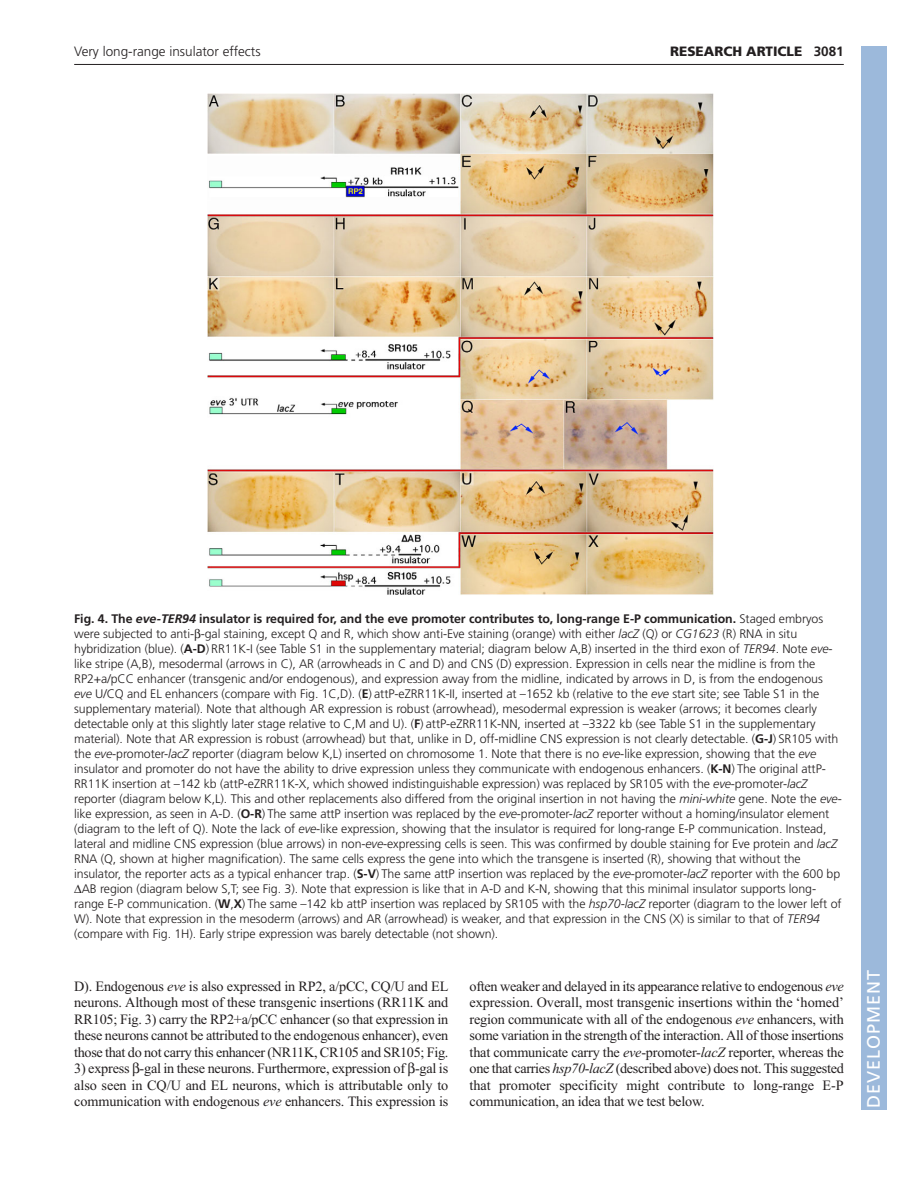
<style>
.page{position:relative;width:918px;height:1188px;background:#fff}
.page>*{position:absolute;margin:0;border:0;box-sizing:border-box;transform-origin:0 0}
.t1{font:18px "Frutiger LT Std";letter-spacing:.055em;color:#fff}
.t2{font:14.25px/16.5px "Times New Roman";letter-spacing:-.015em;color:#231f20;text-align:justify}
.t3{font:300 13.5px "Frutiger LT Std";color:#231f20}
.t4{font:900 13.5px "Frutiger LT Std";color:#231f20}
.t5{font:300 12.3px "Frutiger LT Std";letter-spacing:-.005em;color:#231f20}
.t6{font:700 12.3px "Frutiger LT Std";letter-spacing:-.005em;color:#231f20}
.s1{font-weight:700}
.s2{font-style:italic}
.s3{font-weight:300}
</style>
<div class="page">
<hr style="left:74px;top:64px;width:770px;height:1px;background:#231f20">
<img style="left:207px;top:93px;width:507px;height:502px">
<div style="left:861px;top:46px;width:25px;height:1064px;background:#9cb9db"></div>
<p class="t3" style="left:74px;top:46px;width:188px">Very long-range insulator effects</p>
<p class="t4" style="left:670px;top:46px;width:175px">RESEARCH ARTICLE <span class="s1">3081</span></p>
<p class="t6" style="left:74px;top:614px;width:750px">Fig. 4. The <span class="s2">eve-TER94</span> insulator is required for, and the eve promoter contributes to, long-range E-P communication. <span class="s3">Staged embryos</span></p>
<p class="t5" style="left:74px;top:629px;width:725px">were subjected to anti- -gal staining, except Q and R, which show anti-Eve staining (orange) with either <span class="s2">lacZ</span> (Q) or <span class="s2">CG1623</span> (R) RNA in situ</p>
<p class="t5" style="left:74px;top:644px;width:760px">hybridization (blue). (<span class="s1">A-D</span>) RR11K-I (see Table S1 in the supplementary material; diagram below A,B) inserted in the third exon of <span class="s2">TER94</span>. Note <span class="s2">eve</span>-</p>
<p class="t5" style="left:74px;top:659px;width:743px">like stripe (A,B), mesodermal (arrows in C), AR (arrowheads in C and D) and CNS (D) expression. Expression in cells near the midline is from the</p>
<p class="t5" style="left:74px;top:674px;width:750px">RP2+a/pCC enhancer (transgenic and/or endogenous), and expression away from the midline, indicated by arrows in D, is from the endogenous</p>
<p class="t5" style="left:74px;top:689px;width:747px"><span class="s2">eve</span> U/CQ and EL enhancers (compare with Fig. 1C,D). (<span class="s1">E</span>) attP-eZRR11K-II, inserted at –1652 kb (relative to the <span class="s2">eve</span> start site; see Table S1 in the</p>
<p class="t5" style="left:74px;top:704px;width:744px">supplementary material). Note that although AR expression is robust (arrowhead), mesodermal expression is weaker (arrows; it becomes clearly</p>
<p class="t5" style="left:74px;top:719px;width:743px">detectable only at this slightly later stage relative to C,M and U). (<span class="s1">F</span>) attP-eZRR11K-NN, inserted at –3322 kb (see Table S1 in the supplementary</p>
<p class="t5" style="left:74px;top:734px;width:766px">material). Note that AR expression is robust (arrowhead) but that, unlike in D, off-midline CNS expression is not clearly detectable. (<span class="s1">G-J</span>) SR105 with</p>
<p class="t5" style="left:74px;top:749px;width:744px">the <span class="s2">eve</span>-promoter-<span class="s2">lacZ</span> reporter (diagram below K,L) inserted on chromosome 1. Note that there is no <span class="s2">eve</span>-like expression, showing that the <span class="s2">eve</span></p>
<p class="t5" style="left:74px;top:764px;width:753px">insulator and promoter do not have the ability to drive expression unless they communicate with endogenous enhancers. (<span class="s1">K-N</span>) The original attP-</p>
<p class="t5" style="left:74px;top:779px;width:735px">RR11K insertion at –142 kb (attP-eZRR11K-X, which showed indistinguishable expression) was replaced by SR105 with the <span class="s2">eve</span>-promoter-<span class="s2">lacZ</span></p>
<p class="t5" style="left:74px;top:794px;width:769px">reporter (diagram below K,L). This and other replacements also differed from the original insertion in not having the <span class="s2">mini-white</span> gene. Note the <span class="s2">eve</span>-</p>
<p class="t5" style="left:74px;top:809px;width:757px">like expression, as seen in A-D. (<span class="s1">O-R</span>) The same attP insertion was replaced by the <span class="s2">eve</span>-promoter-<span class="s2">lacZ</span> reporter without a homing/insulator element</p>
<p class="t5" style="left:74px;top:824px;width:754px">(diagram to the left of Q). Note the lack of <span class="s2">eve</span>-like expression, showing that the insulator is required for long-range E-P communication. Instead,</p>
<p class="t5" style="left:74px;top:839px;width:765px">lateral and midline CNS expression (blue arrows) in non-<span class="s2">eve</span>-expressing cells is seen. This was confirmed by double staining for Eve protein and <span class="s2">lacZ</span></p>
<p class="t5" style="left:74px;top:854px;width:728px">RNA (Q, shown at higher magnification). The same cells express the gene into which the transgene is inserted (R), showing that without the</p>
<p class="t5" style="left:74px;top:869px;width:768px">insulator, the reporter acts as a typical enhancer trap. (<span class="s1">S-V</span>) The same attP insertion was replaced by the <span class="s2">eve</span>-promoter-<span class="s2">lacZ</span> reporter with the 600 bp</p>
<p class="t5" style="left:82px;top:884px;width:736px">AB region (diagram below S,T; see Fig. 3). Note that expression is like that in A-D and K-N, showing that this minimal insulator supports long-</p>
<p class="t5" style="left:74px;top:899px;width:769px">range E-P communication. (<span class="s1">W</span>,<span class="s1">X</span>) The same –142 kb attP insertion was replaced by SR105 with the <span class="s2">hsp70-lacZ</span> reporter (diagram to the lower left of</p>
<p class="t5" style="left:74px;top:914px;width:747px">W). Note that expression in the mesoderm (arrows) and AR (arrowhead) is weaker, and that expression in the CNS (X) is similar to that of <span class="s2">TER94</span></p>
<p class="t5" style="left:74px;top:929px;width:426px">(compare with Fig. 1H). Early stripe expression was barely detectable (not shown).</p>
<p class="t2" style="left:74px;top:979px;width:376px">D). Endogenous <span class="s2">eve</span> is also expressed in RP2, a/pCC, CQ/U and EL neurons. Although most of these transgenic insertions (RR11K and RR105; Fig. 3) carry the RP2+a/pCC enhancer (so that expression in these neurons cannot be attributed to the endogenous enhancer), even those that do not carry this enhancer (NR11K, CR105 and SR105; Fig.</p>
<p class="t2" style="left:74px;top:1062px;width:376px">3) express -gal in these neurons. Furthermore, expression of -gal is also seen in CQ/U and EL neurons, which is attributable only to communication with endogenous <span class="s2">eve</span> enhancers. This expression is</p>
<p class="t2" style="left:470px;top:979px;width:376px">often weaker and delayed in its appearance relative to endogenous <span class="s2">eve </span>expression. Overall, most transgenic insertions within the ‘homed’ region communicate with all of the endogenous <span class="s2">eve</span> enhancers, with some variation in the strength of the interaction. All of those insertions that communicate carry the <span class="s2">eve</span>-promoter-<span class="s2">lacZ</span> reporter, whereas the one that carries <span class="s2">hsp70</span>-<span class="s2">lacZ</span> (described above) does not. This suggested that promoter specificity might contribute to long-range E-P communication, an idea that we test below.</p>
<h1 class="t1" style="left:863px;top:1108px;width:140px;rotate:-90deg">DEVELOPMENT</h1>
</div>
